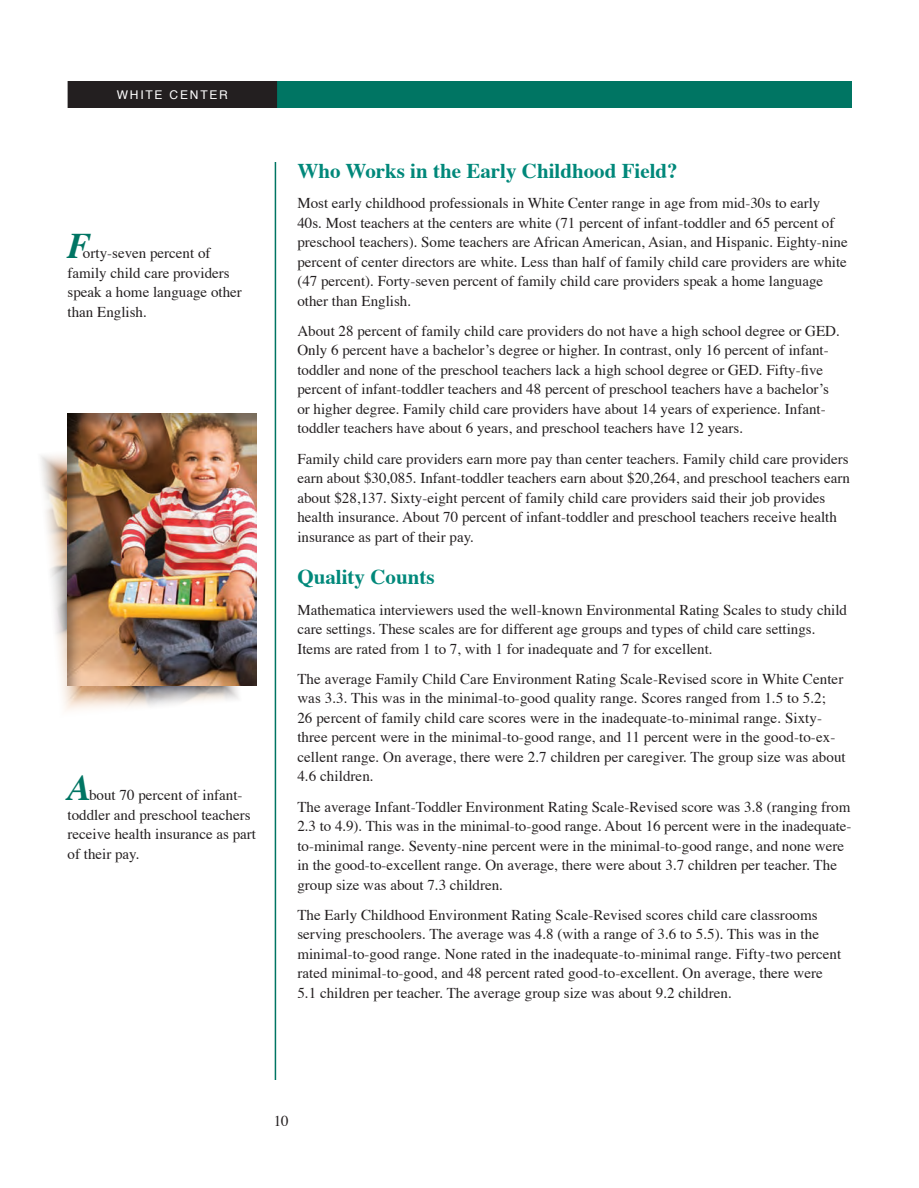
<style>
.page{position:relative;width:919px;height:1188px;background:#fff}
.page>*{position:absolute;margin:0;border:0;box-sizing:border-box;transform-origin:0 0}
.t1{font:italic 700 36px "Times";color:#007563}
.t2{font:700 21px "Times";color:#00887a}
.t3{font:15px/19.5px "Times";color:#231f20}
.t4{font:12px "Helvetica";letter-spacing:.15em;color:#fff}
</style>
<div class="page">
<div style="left:250px;top:81px;width:601px;height:27px;background:#007563"></div>
<div style="left:68px;top:82px;width:208px;height:25px;background:#231f20"></div>
<div style="left:68px;top:81px;width:209px;height:27px;border:2px solid #231f20"></div>
<hr style="left:274px;top:162px;width:2px;height:918px;background:#007563">
<img style="left:40px;top:455px;width:198px;height:255px">
<div style="left:66px;top:412px;width:192px;height:275px;background:#231f20;opacity:.4"></div>
<p class="t4" style="left:117px;top:84px;width:113px">WHITE CENTER</p>
<h1 class="t1" style="left:68px;top:213px;width:26px">F</h1>
<p class="t3" style="left:68px;top:242px;width:176px;text-indent:15px">orty-seven percent of family child care providers speak a home language other than English.</p>
<h1 class="t1" style="left:68px;top:754px;width:26px">A</h1>
<p class="t3" style="left:68px;top:784px;width:190px;text-indent:21px">bout 70 percent of infant&shy;toddler and preschool teachers receive health insurance as part of their pay.</p>
<h2 class="t2" style="left:297px;top:151px;width:382px">Who Works in the Early Childhood Field?</h2>
<p class="t3" style="left:297px;top:192px;width:551px">Most early childhood professionals in White Center range in age from mid-30s to early 40s. Most teachers at the centers are white (71 percent of infant-toddler and 65 percent of preschool teachers). Some teachers are African American, Asian, and Hispanic. Eighty-nine percent of center directors are white. Less than half of family child care providers are white (47 percent). Forty-seven percent of family child care providers speak a home language other than English.</p>
<p class="t3" style="left:297px;top:320px;width:543px">About 28 percent of family child care providers do not have a high school degree or GED.<br>Only 6 percent have a bachelor’s degree or higher. In contrast, only 16 percent of infant&shy;toddler and none of the preschool teachers lack a high school degree or GED. Fifty-five percent of infant-toddler teachers and 48 percent of preschool teachers have a bachelor’s or higher degree. Family child care providers have about 14 years of experience. Infant&shy;toddler teachers have about 6 years, and preschool teachers have 12 years.</p>
<p class="t3" style="left:297px;top:448px;width:553px">Family child care providers earn more pay than center teachers. Family child care providers earn about $30,085. Infant-toddler teachers earn about $20,264, and preschool teachers earn about $28,137. Sixty-eight percent of family child care providers said their job provides health insurance. About 70 percent of infant-toddler and preschool teachers receive health insurance as part of their pay.</p>
<h2 class="t2" style="left:297px;top:557px;width:139px">Quality Counts</h2>
<p class="t3" style="left:297px;top:598px;width:551px">Mathematica interviewers used the well-known Environmental Rating Scales to study child care settings. These scales are for different age groups and types of child care settings.<br>Items are rated from 1 to 7, with 1 for inadequate and 7 for excellent.</p>
<p class="t3" style="left:297px;top:668px;width:549px">The average Family Child Care Environment Rating Scale-Revised score in White Center was 3.3. This was in the minimal-to-good quality range. Scores ranged from 1.5 to 5.2;<br>26 percent of family child care scores were in the inadequate-to-minimal range. Sixty&shy;three percent were in the minimal-to-good range, and 11 percent were in the good-to-ex&shy;cellent range. On average, there were 2.7 children per caregiver. The group size was about 4.6 children.</p>
<p class="t3" style="left:297px;top:796px;width:555px">The average Infant-Toddler Environment Rating Scale-Revised score was 3.8 (ranging from 2.3 to 4.9). This was in the minimal-to-good range. About 16 percent were in the inadequate&shy;to-minimal range. Seventy-nine percent were in the minimal-to-good range, and none were in the good-to-excellent range. On average, there were about 3.7 children per teacher. The group size was about 7.3 children.</p>
<p class="t3" style="left:297px;top:904px;width:545px">The Early Childhood Environment Rating Scale-Revised scores child care classrooms serving preschoolers. The average was 4.8 (with a range of 3.6 to 5.5). This was in the minimal-to-good range. None rated in the inadequate-to-minimal range. Fifty-two percent rated minimal-to-good, and 48 percent rated good-to-excellent. On average, there were 5.1 children per teacher. The average group size was about 9.2 children.</p>
<p class="t3" style="left:273px;top:1110px;width:16px">10</p>
</div>
